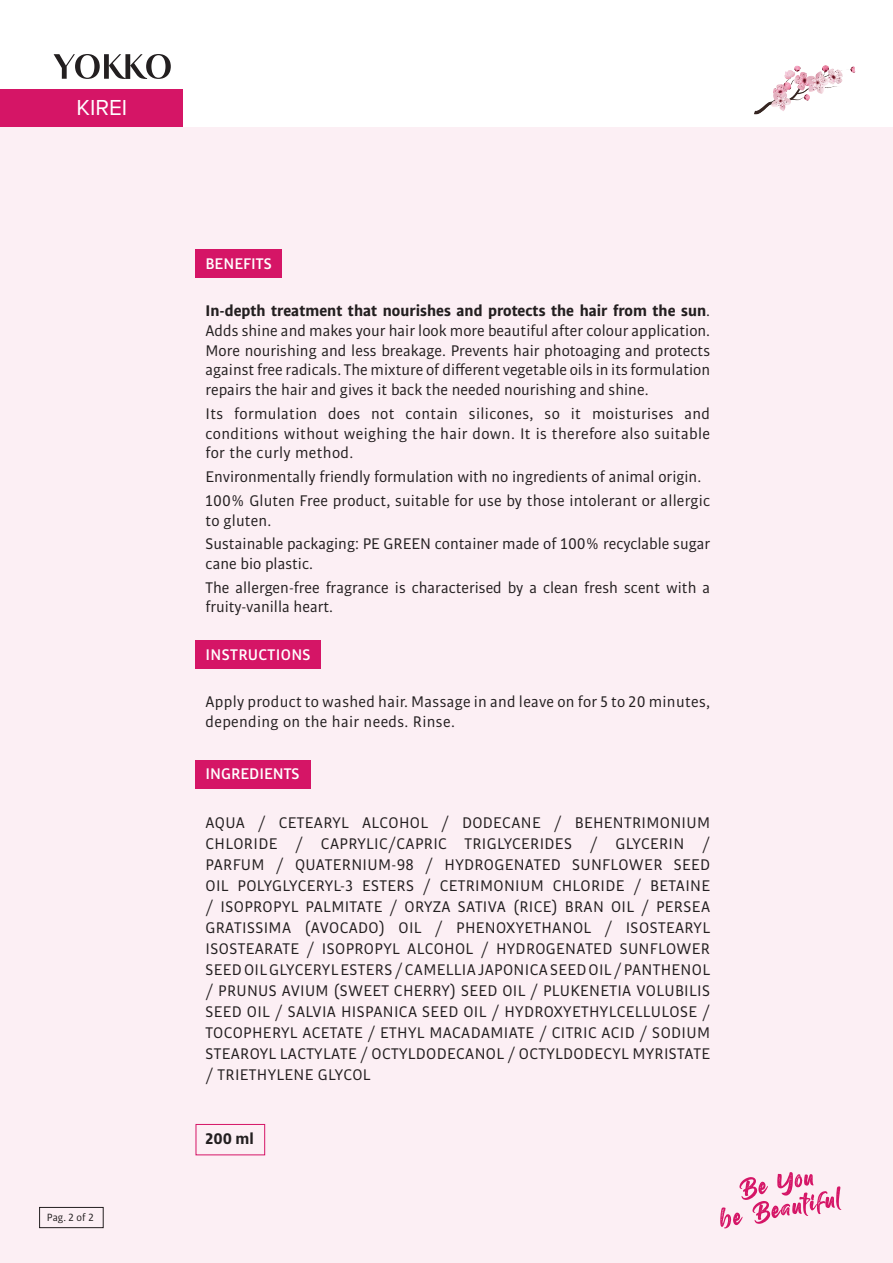
<style>
.page{position:relative;width:893px;height:1263px;background:#fff}
.page>*{position:absolute;margin:0;border:0;box-sizing:border-box;transform-origin:0 0}
.t1{font:22.5px "Proxima Nova";color:#fff}
.t2{font:16.5px/21px "Bulo";color:#231f20;text-align:justify}
.t3{font:16.5px/19.8px "Bulo";letter-spacing:.02em;color:#231f20}
.t4{font:500 16.5px "Bulo";color:#fff}
.t5{font:500 16.5px "Bulo";letter-spacing:.02em;color:#fff}
.t6{font:700 16.5px "Bulo";color:#231f20}
.t7{font:11.25px "Bulo";color:#231f20}
.s1{font-weight:700}
</style>
<div class="page">
<div style="left:0;top:128px;width:893px;height:1135px;background:#fceff4"></div>
<div style="left:196px;top:249px;width:86px;height:29px;background:#d51566"></div>
<div style="left:196px;top:640px;width:125px;height:29px;background:#d51566"></div>
<div style="left:195px;top:760px;width:115px;height:28px;background:#d51566"></div>
<svg style="left:720px;top:1172px;width:121px;height:56px"></svg>
<svg style="left:850px;top:67px;width:5px;height:6px"></svg>
<svg style="left:794px;top:66px;width:7px;height:3px"></svg>
<svg style="left:822px;top:65px;width:12px;height:19px"></svg>
<img style="left:772px;top:69px;width:59px;height:33px">
<div style="left:0;top:89px;width:183px;height:38px;background:#d51566"></div>
<svg style="left:54px;top:54px;width:117px;height:25px"></svg>
<div style="left:196px;top:1124px;width:69px;height:31px;border:1px solid #d51566"></div>
<div style="left:39px;top:1207px;width:64px;height:21px;border:1px solid #231f20"></div>
<p class="t1" style="left:77px;top:95px;width:52px">KIREI</p>
<p class="t7" style="left:47px;top:1210px;width:48px">Pag. 2 of 2</p>
<p class="t4" style="left:206px;top:253px;width:68px">BENEFITS</p>
<p class="t2" style="left:206px;top:300px;width:506px;line-height:19.8px"><span class="s1">In-depth treatment that nourishes and protects the hair from the sun</span>.<br>Adds shine and makes your hair look more beautiful after colour application.<br>More nourishing and less breakage. Prevents hair photoaging and protects against free radicals. The mixture of different vegetable oils in its formulation repairs the hair and gives it back the needed nourishing and shine.</p>
<p class="t2" style="left:206px;top:403px;width:506px;line-height:19.8px">Its formulation does not contain silicones, so it moisturises and conditions without weighing the hair down. It is therefore also suitable for the curly method.</p>
<p class="t2" style="left:206px;top:466px;width:497px">Environmentally friendly formulation with no ingredients of animal origin.</p>
<p class="t2" style="left:206px;top:490px;width:506px;line-height:19.8px">100% Gluten Free product, suitable for use by those intolerant or allergic to gluten.</p>
<p class="t2" style="left:206px;top:533px;width:506px;line-height:19.8px">Sustainable packaging: PE GREEN container made of 100% recyclable sugar cane bio plastic.</p>
<p class="t2" style="left:206px;top:577px;width:506px;line-height:19.8px">The allergen-free fragrance is characterised by a clean fresh scent with a fruity-vanilla heart.</p>
<p class="t5" style="left:206px;top:644px;width:107px">INSTRUCTIONS</p>
<p class="t3" style="left:206px;top:691px;width:506px">Apply product to washed hair. Massage in and leave on for 5 to 20 minutes, depending on the hair needs. Rinse.</p>
<p class="t4" style="left:206px;top:763px;width:96px">INGREDIENTS</p>
<p class="t2" style="left:206px;top:812px;width:506px">AQUA / CETEARYL ALCOHOL / DODECANE / BEHENTRIMONIUM CHLORIDE / CAPRYLIC/CAPRIC TRIGLYCERIDES / GLYCERIN / PARFUM / QUATERNIUM-98 / HYDROGENATED SUNFLOWER SEED OIL POLYGLYCERYL-3 ESTERS / CETRIMONIUM CHLORIDE / BETAINE / ISOPROPYL PALMITATE / ORYZA SATIVA (RICE) BRAN OIL / PERSEA GRATISSIMA (AVOCADO) OIL / PHENOXYETHANOL / ISOSTEARYL ISOSTEARATE / ISOPROPYL ALCOHOL / HYDROGENATED SUNFLOWER SEED OIL GLYCERYL ESTERS / CAMELLIA JAPONICA SEED OIL / PANTHENOL / PRUNUS AVIUM (SWEET CHERRY) SEED OIL / PLUKENETIA VOLUBILIS SEED OIL / SALVIA HISPANICA SEED OIL / HYDROXYETHYLCELLULOSE / TOCOPHERYL ACETATE / ETHYL MACADAMIATE / CITRIC ACID / SODIUM STEAROYL LACTYLATE / OCTYLDODECANOL / OCTYLDODECYL MYRISTATE / TRIETHYLENE GLYCOL</p>
<p class="t6" style="left:206px;top:1128px;width:50px">200 ml</p>
</div>
